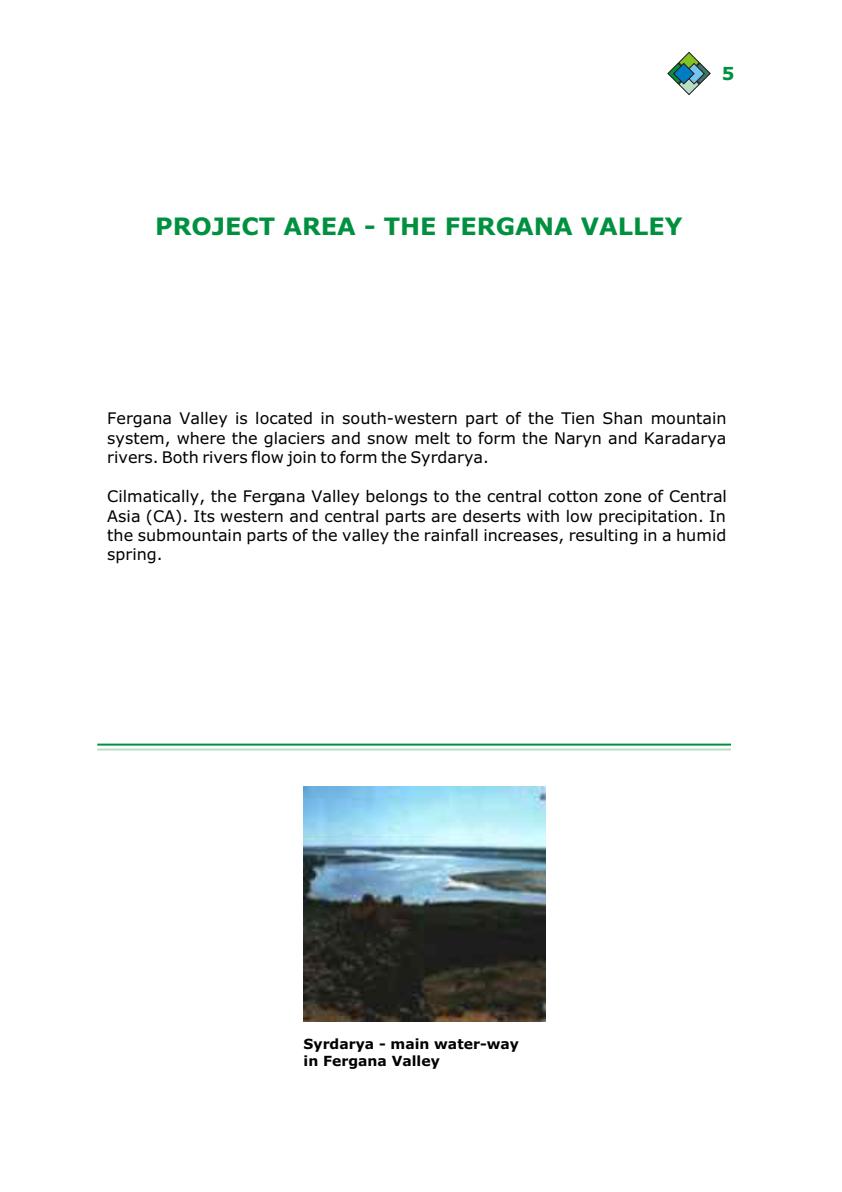
<style>
.page{position:relative;width:842px;height:1192px;background:#fff}
.page>*{position:absolute;margin:0;border:0;box-sizing:border-box;transform-origin:0 0}
.t1{font:700 24px "Verdana";color:#009140}
.t2{font:700 18px "Verdana";color:#009140}
.t3{font:16px/19.4px "Verdana";color:#000;text-align:justify}
.t4{font:700 14px/17px "Verdana";color:#000}
</style>
<div class="page">
<svg style="left:667px;top:52px;width:44px;height:43px"></svg>
<hr style="left:97px;top:744px;width:634px;height:2px;background:#009140">
<hr style="left:97px;top:749px;width:634px;height:2px;background:#b8dec7">
<img style="left:304px;top:786px;width:241px;height:236px">
<p class="t2" style="left:722px;top:66px;width:14px">5</p>
<h1 class="t1" style="left:155px;top:217px;width:529px">PROJECT AREA - THE FERGANA VALLEY</h1>
<p class="t3" style="left:107px;top:410px;width:621px">Fergana Valley is located in south-western part of the Tien Shan mountain system, where the glaciers and snow melt to form the Naryn and Karadarya rivers. Both rivers flow join to form the Syrdarya.</p>
<p class="t3" style="left:107px;top:488px;width:621px">Cilmatically, the Fergana Valley belongs to the central cotton zone of Central Asia (CA). Its western and central parts are deserts with low precipitation. In the submountain parts of the valley the rainfall increases, resulting in a humid spring.</p>
<p class="t4" style="left:304px;top:1037px;width:217px">Syrdarya - main water-way in Fergana Valley</p>
</div>
